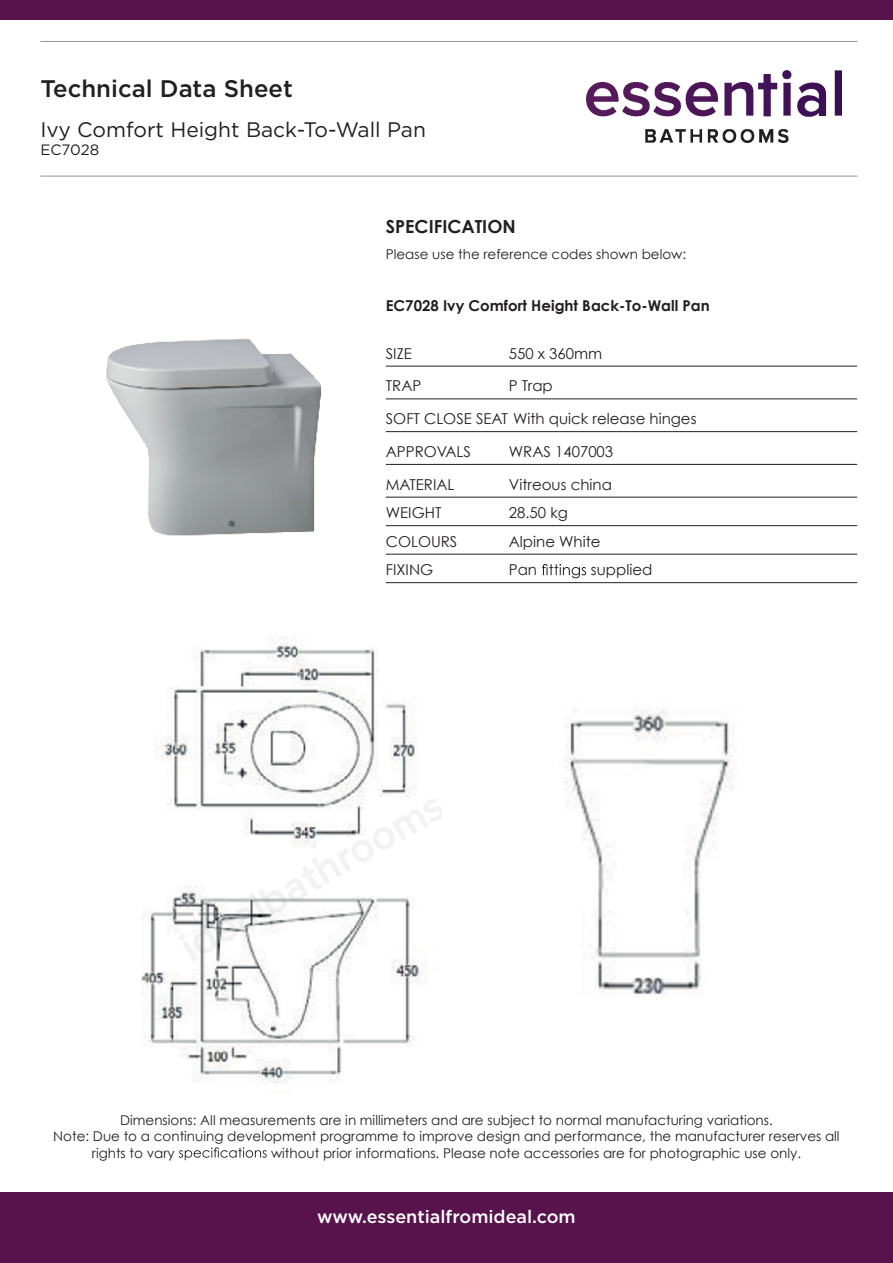
<style>
.page{position:relative;width:893px;height:1263px;background:#fff}
.page>*{position:absolute;margin:0;border:0;box-sizing:border-box;transform-origin:0 0}
.t1{font:500 24px "Gotham HTF";color:#231f20}
.t2{font:21px "Gotham HTF";color:#231f20}
.t3{font:500 18px "Gotham HTF";color:#fff}
.t4{font:700 18px "Century Gothic";color:#231f20}
.t5{font:15px/32.7px "Century Gothic";color:#231f20}
.t6{font:700 15px "Century Gothic";color:#231f20}
.t7{font:15px "Gotham HTF";color:#231f20}
.t8{font:13.5px "Century Gothic";color:#231f20}
</style>
<div class="page">
<hr style="left:40px;top:41px;width:817px;height:1px;background:#939598">
<div style="left:0;top:1193px;width:893px;height:70px;background:#58134d"></div>
<hr style="left:40px;top:176px;width:817px;height:1px;background:#939598">
<div style="left:0;top:0;width:893px;height:20px;background:#58134d"></div>
<hr style="left:386px;top:366px;width:471px;height:1px;background:#231f20">
<hr style="left:386px;top:398px;width:471px;height:1px;background:#231f20">
<hr style="left:386px;top:431px;width:471px;height:1px;background:#231f20">
<hr style="left:386px;top:464px;width:471px;height:1px;background:#231f20">
<hr style="left:386px;top:497px;width:471px;height:1px;background:#231f20">
<hr style="left:386px;top:525px;width:471px;height:1px;background:#231f20">
<hr style="left:386px;top:554px;width:471px;height:1px;background:#231f20">
<hr style="left:386px;top:582px;width:471px;height:1px;background:#231f20">
<svg style="left:542px;top:564px;width:44px;height:14px"></svg>
<svg style="left:179px;top:1147px;width:88px;height:13px"></svg>
<img style="left:586px;top:70px;width:255px;height:72px">
<img style="left:141px;top:636px;width:300px;height:447px">
<img style="left:565px;top:707px;width:169px;height:288px">
<img style="left:106px;top:338px;width:215px;height:198px">
<h1 class="t1" style="left:40px;top:74px;width:254px">Technical Data Sheet</h1>
<h2 class="t2" style="left:40px;top:118px;width:387px">Ivy Comfort Height Back-To-Wall Pan</h2>
<p class="t7" style="left:40px;top:141px;width:60px">EC7028</p>
<h3 class="t4" style="left:386px;top:213px;width:131px">SPECIFICATION</h3>
<p class="t8" style="left:386px;top:244px;width:302px">Please use the reference codes shown below:</p>
<p class="t6" style="left:386px;top:294px;width:325px">EC7028 Ivy Comfort Height Back-To-Wall Pan</p>
<p class="t5" style="left:386px;top:337px;width:28px">SIZE</p>
<p class="t5" style="left:509px;top:337px;width:95px">550 x 360mm</p>
<p class="t5" style="left:386px;top:369px;width:37px">TRAP</p>
<p class="t5" style="left:386px;top:369px;width:312px;text-indent:123px">P Trap<br>SOFT CLOSE SEAT With quick release hinges<br>APPROVALS</p>
<p class="t5" style="left:509px;top:435px;width:106px">WRAS 1407003</p>
<p class="t5" style="left:386px;top:468px;width:70px">MATERIAL</p>
<p class="t5" style="left:509px;top:468px;width:105px">Vitreous china</p>
<p class="t5" style="left:386px;top:496px;width:57px">WEIGHT</p>
<p class="t5" style="left:509px;top:496px;width:61px">28.50 kg</p>
<p class="t5" style="left:386px;top:525px;width:73px">COLOURS</p>
<p class="t5" style="left:509px;top:525px;width:93px">Alpine White</p>
<p class="t5" style="left:386px;top:553px;width:49px">FIXING</p>
<p class="t5" style="left:591px;top:553px;width:63px">supplied</p>
<p class="t5" style="left:509px;top:553px;width:30px">Pan</p>
<p class="t8" style="left:120px;top:1111px;width:654px">Dimensions: All measurements are in millimeters and are subject to normal manufacturing variations.</p>
<p class="t8" style="left:53px;top:1127px;width:788px">Note: Due to a continuing development programme to improve design and performance, the manufacturer reserves all</p>
<p class="t8" style="left:92px;top:1143px;width:84px">rights to vary</p>
<p class="t8" style="left:271px;top:1143px;width:532px">without prior informations. Please note accessories are for photographic use only.</p>
<h3 class="t3" style="left:317px;top:1206px;width:260px">www.essentialfromideal.com</h3>
</div>
